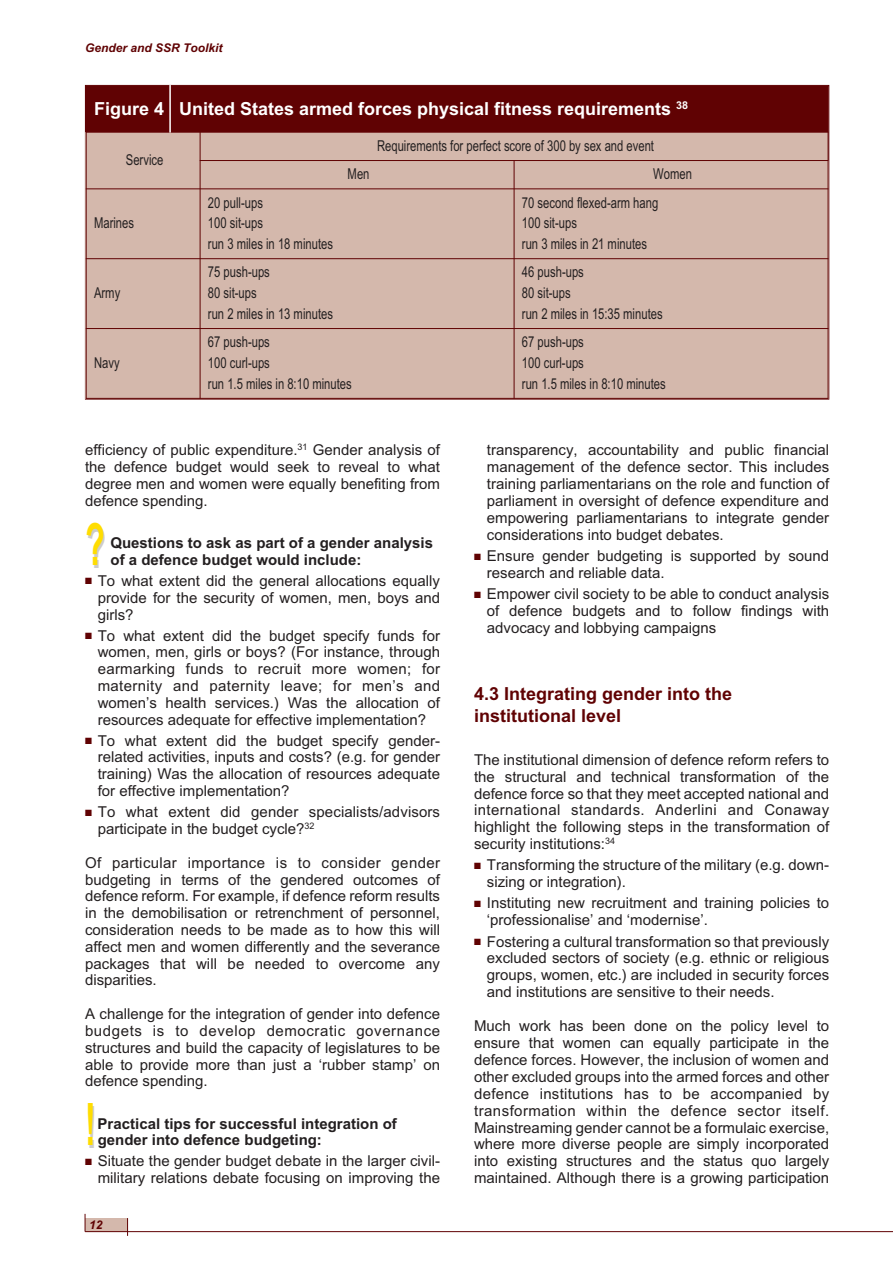
<style>
.page{position:relative;width:893px;height:1263px;background:#fff}
.page>*{position:absolute;margin:0;border:0;box-sizing:border-box;transform-origin:0 0}
.t1{font:700 58.65px "Arial";color:#ccc;scale:.55 1}
.t2{font:700 18px "Arial";color:#fff}
.t3{font:700 18px/22px "Arial";color:#600203}
.t4{font:15px/17px "Arial";color:#231f20;text-align:justify}
.t5{font:15px/20.7px "Arial";color:#231f20;scale:.75 1}
.t6{font:700 15px/16.8px "Arial";color:#231f20}
.t7{font:italic 700 12px "Arial";color:#600203}
.s1{color:#600203}
</style>
<div class="page">
<div style="left:85px;top:1218px;width:43px;height:13px;background:#d4b8ac"></div>
<hr style="left:85px;top:1231px;width:808px;height:1px;background:#600203">
<svg style="left:85px;top:1214px;width:1px;height:17px"></svg>
<svg style="left:127px;top:1218px;width:1px;height:18px"></svg>
<div style="left:86px;top:86px;width:742px;height:46px;background:#600203"></div>
<div style="left:86px;top:132px;width:114px;height:57px;background:#d4b8ac"></div>
<div style="left:200px;top:132px;width:628px;height:29px;background:#d4b8ac"></div>
<div style="left:200px;top:161px;width:314px;height:28px;background:#d4b8ac"></div>
<div style="left:514px;top:161px;width:314px;height:28px;background:#d4b8ac"></div>
<div style="left:86px;top:189px;width:114px;height:70px;background:#d4b8ac"></div>
<div style="left:200px;top:189px;width:314px;height:70px;background:#d4b8ac"></div>
<div style="left:514px;top:189px;width:314px;height:70px;background:#d4b8ac"></div>
<div style="left:86px;top:259px;width:114px;height:69px;background:#d4b8ac"></div>
<div style="left:200px;top:259px;width:314px;height:69px;background:#d4b8ac"></div>
<div style="left:514px;top:259px;width:314px;height:69px;background:#d4b8ac"></div>
<div style="left:86px;top:328px;width:114px;height:71px;background:#d4b8ac"></div>
<div style="left:200px;top:328px;width:314px;height:71px;background:#d4b8ac"></div>
<div style="left:514px;top:328px;width:314px;height:71px;background:#d4b8ac"></div>
<hr style="left:86px;top:86px;width:1px;height:313px;background:#600203">
<hr style="left:200px;top:132px;width:1px;height:267px;background:#600203">
<hr style="left:514px;top:160px;width:1px;height:239px;background:#600203">
<hr style="left:828px;top:86px;width:1px;height:313px;background:#600203">
<hr style="left:86px;top:132px;width:742px;height:1px;background:#600203">
<hr style="left:200px;top:160px;width:628px;height:1px;background:#600203">
<hr style="left:86px;top:188px;width:742px;height:1px;background:#600203">
<hr style="left:86px;top:258px;width:742px;height:1px;background:#600203">
<hr style="left:86px;top:328px;width:742px;height:1px;background:#600203">
<hr style="left:86px;top:398px;width:742px;height:1px;background:#600203">
<hr style="left:169px;top:85px;width:2px;height:48px;background:#fff">
<p class="t7" style="left:85px;top:41px;width:139px">Gender and SSR Toolkit</p>
<p class="t2" style="left:94px;top:98px;width:596px">Figure 4 United States armed forces physical fitness requirements <sup>38</sup></p>
<p class="t5" style="left:126px;top:150px;width:52px">Service</p>
<p class="t5" style="left:377px;top:135px;width:371px">Requirements for perfect score of 300 by sex and event</p>
<p class="t5" style="left:94px;top:213px;width:55px">Marines</p>
<p class="t5" style="left:94px;top:283px;width:36px">Army</p>
<p class="t5" style="left:94px;top:353px;width:36px">Navy</p>
<p class="t5" style="left:348px;top:164px;width:31px">Men</p>
<p class="t5" style="left:653px;top:164px;width:53px">Women</p>
<p class="t5" style="left:208px;top:192px;width:168px">20 pull-ups<br>100 sit-ups<br>run 3 miles in 18 minutes</p>
<p class="t5" style="left:522px;top:192px;width:183px">70 second flexed-arm hang<br>100 sit-ups<br>run 3 miles in 21 minutes</p>
<p class="t5" style="left:208px;top:262px;width:168px">75 push-ups<br>80 sit-ups<br>run 2 miles in 13 minutes</p>
<p class="t5" style="left:522px;top:262px;width:189px">46 push-ups<br>80 sit-ups<br>run 2 miles in 15:35 minutes</p>
<p class="t5" style="left:208px;top:332px;width:193px">67 push-ups<br>100 curl-ups<br>run 1.5 miles in 8:10 minutes</p>
<p class="t5" style="left:522px;top:332px;width:193px">67 push-ups<br>100 curl-ups<br>run 1.5 miles in 8:10 minutes</p>
<p class="t4" style="left:85px;top:442px;width:357px">efficiency of public expenditure.<sup>31</sup> Gender analysis of the defence budget would seek to reveal to what degree men and women were equally benefiting from defence spending.</p>
<h1 class="t1" style="left:87px;top:513px;width:37px">?</h1>
<p class="t6" style="left:110px;top:534px;width:324px">Questions to ask as part of a gender analysis of a defence budget would include:</p>
<p class="t4" style="left:98px;top:572px;width:344px;text-indent:-13px"><span class="s1">■</span> To what extent did the general allocations equally provide for the security of women, men, boys and girls?</p>
<p class="t4" style="left:98px;top:627px;width:344px;text-indent:-13px"><span class="s1">■</span> To what extent did the budget specify funds for women, men, girls or boys? (For instance, through earmarking funds to recruit more women; for maternity and paternity leave; for men’s and women’s health services.) Was the allocation of resources adequate for effective implementation?</p>
<p class="t4" style="left:98px;top:732px;width:344px;text-indent:-13px"><span class="s1">■</span> To what extent did the budget specify gender&shy;related activities, inputs and costs? (e.g. for gender training) Was the allocation of resources adequate for effective implementation?</p>
<p class="t4" style="left:98px;top:803px;width:344px;text-indent:-13px"><span class="s1">■</span> To what extent did gender specialists/advisors participate in the budget cycle?<sup>32</sup></p>
<p class="t4" style="left:85px;top:854px;width:357px">Of particular importance is to consider gender budgeting in terms of the gendered outcomes of defence reform. For example, if defence reform results in the demobilisation or retrenchment of personnel, consideration needs to be made as to how this will affect men and women differently and the severance packages that will be needed to overcome any disparities.</p>
<p class="t4" style="left:85px;top:1005px;width:357px">A challenge for the integration of gender into defence budgets is to develop democratic governance structures and build the capacity of legislatures to be able to provide more than just a ‘rubber stamp’ on defence spending.</p>
<h1 class="t1" style="left:87px;top:1093px;width:21px">!</h1>
<p class="t6" style="left:98px;top:1115px;width:301px">Practical tips for successful integration of gender into defence budgeting:</p>
<p class="t4" style="left:85px;top:1153px;width:357px;text-align:right"><span class="s1">■</span> Situate the gender budget debate in the larger civil&shy;military relations debate focusing on improving the</p>
<p class="t7" style="left:89px;top:1218px;width:15px">12</p>
<p class="t4" style="left:487px;top:442px;width:344px">transparency, accountability and public financial management of the defence sector. This includes training parliamentarians on the role and function of parliament in oversight of defence expenditure and empowering parliamentarians to integrate gender considerations into budget debates.</p>
<p class="t4" style="left:487px;top:547px;width:344px;text-indent:-13px"><span class="s1">■</span> Ensure gender budgeting is supported by sound research and reliable data.</p>
<p class="t4" style="left:487px;top:585px;width:344px;text-indent:-13px"><span class="s1">■</span> Empower civil society to be able to conduct analysis of defence budgets and to follow findings with advocacy and lobbying campaigns</p>
<p class="t3" style="left:474px;top:683px;width:260px">4.3 Integrating gender into the institutional level</p>
<p class="t4" style="left:474px;top:751px;width:357px">The institutional dimension of defence reform refers to the structural and technical transformation of the defence force so that they meet accepted national and international standards. Anderlini and Conaway highlight the following steps in the transformation of security institutions:<sup>34</sup></p>
<p class="t4" style="left:487px;top:857px;width:344px;text-indent:-13px"><span class="s1">■</span> Transforming the structure of the military (e.g. down&shy;sizing or integration).</p>
<p class="t4" style="left:487px;top:895px;width:344px;text-indent:-13px"><span class="s1">■</span> Instituting new recruitment and training policies to ‘professionalise’ and ‘modernise’.</p>
<p class="t4" style="left:487px;top:933px;width:344px;text-indent:-13px"><span class="s1">■</span> Fostering a cultural transformation so that previously excluded sectors of society (e.g. ethnic or religious groups, women, etc.) are included in security forces and institutions are sensitive to their needs.</p>
<p class="t4" style="left:474px;top:1017px;width:357px">Much work has been done on the policy level to ensure that women can equally participate in the defence forces. However, the inclusion of women and other excluded groups into the armed forces and other defence institutions has to be accompanied by transformation within the defence sector itself.<br>Mainstreaming gender cannot be a formulaic exercise, where more diverse people are simply incorporated into existing structures and the status quo largely maintained. Although there is a growing participation</p>
</div>
